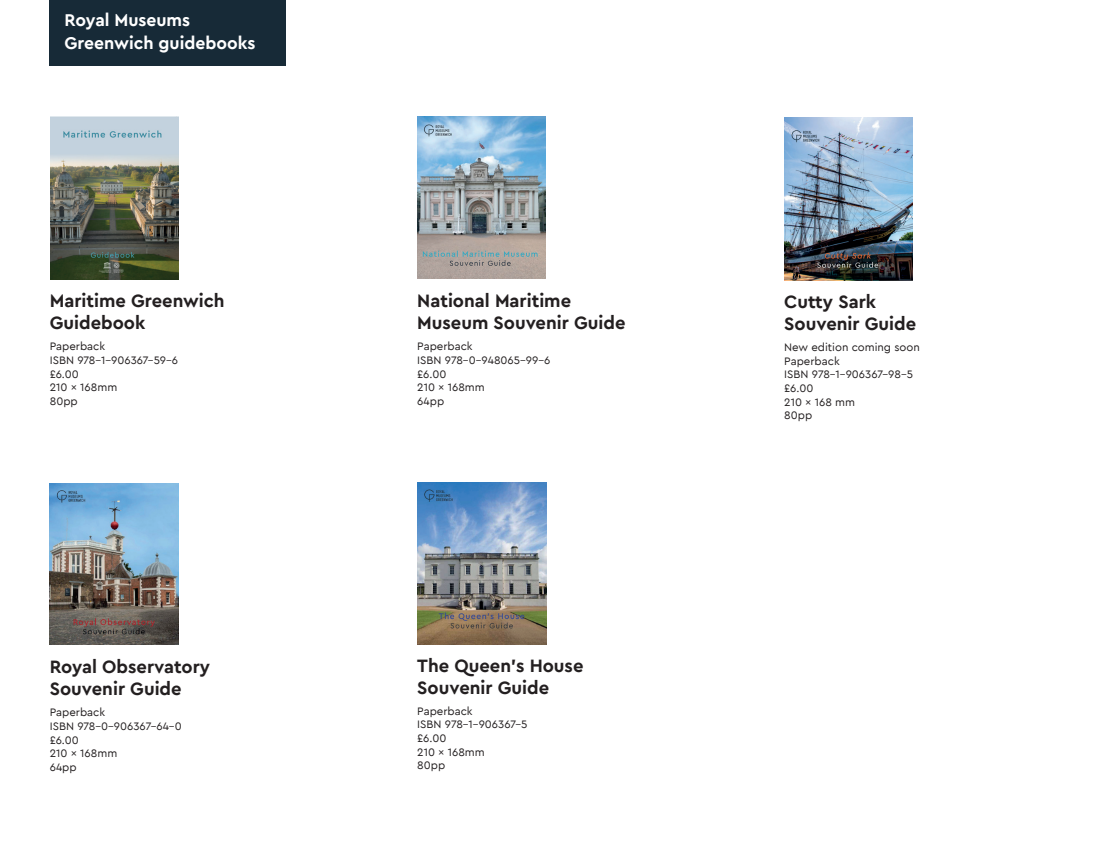
<style>
.page{position:relative;width:1102px;height:864px;background:#fff}
.page>*{position:absolute;margin:0;border:0;box-sizing:border-box;transform-origin:0 0}
.t1{font:700 18.38px/22.1px "Cera PRO";color:#231f20}
.t2{font:700 17.5px/22.8px "Cera PRO";color:#fff}
.t3{font:11.38px/13.7px "Cera PRO";color:#231f20}
</style>
<div class="page">
<div style="left:50px;top:0;width:236px;height:65px;background:#172a37"></div>
<img style="left:417px;top:117px;width:128px;height:161px">
<img style="left:50px;top:483px;width:129px;height:161px">
<img style="left:50px;top:117px;width:128px;height:163px">
<img style="left:417px;top:482px;width:129px;height:162px">
<img style="left:784px;top:118px;width:128px;height:162px">
<h2 class="t2" style="left:64px;top:8px;width:192px">Royal Museums<br>Greenwich guidebooks</h2>
<h1 class="t1" style="left:50px;top:289px;width:176px">Maritime Greenwich<br>Guidebook</h1>
<p class="t3" style="left:50px;top:339px;width:130px">Paperback<br>ISBN 978-1-906367-59-6 £6.00<br>210 x 168mm<br>80pp</p>
<h1 class="t1" style="left:50px;top:655px;width:162px">Royal Observatory<br>Souvenir Guide</h1>
<p class="t3" style="left:50px;top:704px;width:133px">Paperback<br>ISBN 978-0-906367-64-0 £6.00<br>210 x 168mm<br>64pp</p>
<h1 class="t1" style="left:417px;top:289px;width:210px">National Maritime<br>Museum Souvenir Guide</h1>
<p class="t3" style="left:417px;top:339px;width:135px">Paperback<br>ISBN 978-0-948065-99-6 £6.00<br>210 x 168mm<br>64pp</p>
<h1 class="t1" style="left:417px;top:653px;width:168px">The Queen’s House<br>Souvenir Guide</h1>
<p class="t3" style="left:417px;top:703px;width:112px">Paperback<br>ISBN 978-1-906367-5 £6.00<br>210 x 168mm<br>80pp</p>
<h1 class="t1" style="left:784px;top:290px;width:133px">Cutty Sark<br>Souvenir Guide</h1>
<p class="t3" style="left:784px;top:340px;width:137px">New edition coming soon<br>Paperback<br>ISBN 978-1-906367-98-5 £6.00<br>210 x 168 mm<br>80pp</p>
</div>
